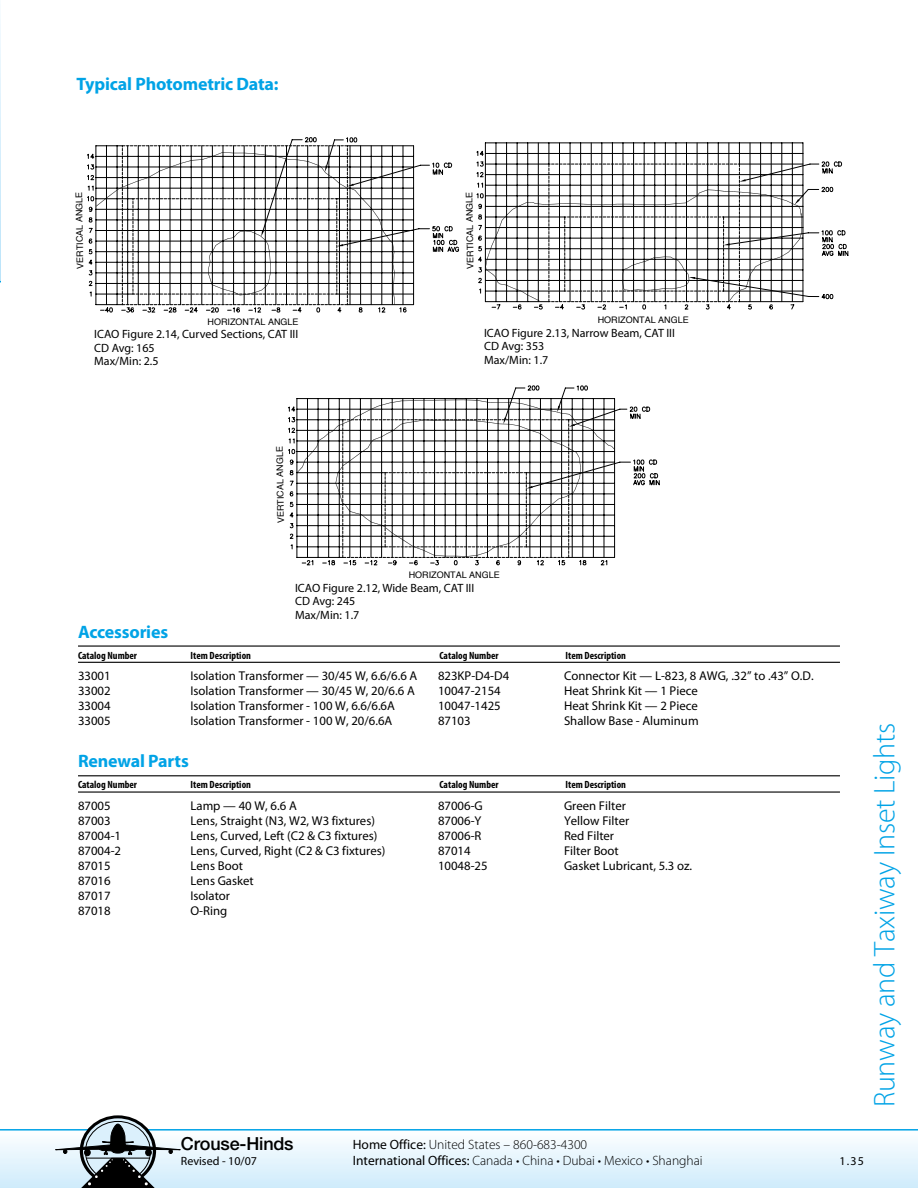
<style>
.page{position:relative;width:918px;height:1188px;background:#fff}
.page>*{position:absolute;margin:0;border:0;box-sizing:border-box;transform-origin:0 0}
.t1{font:300 30px "Myriad Pro";letter-spacing:-.01em;color:#00a3e6}
.t2{font:700 18px "Myriad Pro";letter-spacing:-.01em;color:#00a3e6}
.t3{font:500 18px "Helvetica Neue";letter-spacing:-.01em;color:#000}
.t4{font:300 13.5px/16.5px "Myriad Pro";color:#000}
.t5{font:12.75px "Myriad Pro";color:#000}
.t6{font:12px/13.5px "Myriad Pro";color:#000}
.t7{font:700 condensed 10.5px "Myriad Pro";color:#000}
.t8{font:9px "Helvetica";color:#000}
.s1{font-weight:400}
</style>
<div class="page">
<svg style="left:0;top:1129px;width:918px;height:59px"></svg>
<svg style="left:53px;top:1115px;width:129px;height:73px"></svg>
<svg style="left:87px;top:137px;width:373px;height:176px"></svg>
<svg style="left:0;top:15px;width:1px;height:267px"></svg>
<hr style="left:78px;top:645px;width:762px;height:2px;background:#000">
<hr style="left:78px;top:662px;width:762px;height:1px;background:#000">
<hr style="left:78px;top:775px;width:762px;height:1px;background:#000">
<hr style="left:78px;top:791px;width:762px;height:2px;background:#000">
<svg style="left:288px;top:385px;width:372px;height:181px"></svg>
<svg style="left:484px;top:142px;width:320px;height:19px"></svg>
<svg style="left:476px;top:150px;width:319px;height:11px"></svg>
<hr style="left:538px;top:143px;width:1px;height:159px;background:#000">
<hr style="left:750px;top:143px;width:1px;height:159px;background:#000">
<hr style="left:559px;top:143px;width:1px;height:159px;background:#000">
<hr style="left:729px;top:143px;width:1px;height:159px;background:#000">
<hr style="left:591px;top:143px;width:1px;height:159px;background:#000">
<hr style="left:697px;top:143px;width:1px;height:159px;background:#000">
<svg style="left:476px;top:161px;width:373px;height:149px"></svg>
<h2 class="t2" style="left:77px;top:72px;width:204px">Typical Photometric Data:</h2>
<p class="t8" style="left:72px;top:222px;width:13px;rotate:-91deg">ANGLE</p>
<p class="t8" style="left:73px;top:269px;width:13px;rotate:-91deg">VERTICAL</p>
<p class="t8" style="left:208px;top:314px;width:35px">HORIZONTAL</p>
<p class="t8" style="left:268px;top:314px;width:13px">ANGLE</p>
<p class="t6" style="left:94px;top:327px;width:206px">ICAO Figure 2.14, Curved Sections, CAT III<br>CD Avg: 165<br>Max/Min: 2.5</p>
<p class="t8" style="left:462px;top:222px;width:13px;rotate:-91deg">ANGLE</p>
<p class="t8" style="left:463px;top:269px;width:13px;rotate:-91deg">VERTICAL</p>
<p class="t8" style="left:598px;top:313px;width:35px">HORIZONTAL</p>
<p class="t8" style="left:658px;top:313px;width:13px">ANGLE</p>
<p class="t6" style="left:484px;top:326px;width:192px">ICAO Figure 2.13, Narrow Beam, CAT III<br>CD Avg: 353<br>Max/Min: 1.7</p>
<p class="t8" style="left:272px;top:477px;width:13px;rotate:-91deg">ANGLE</p>
<p class="t8" style="left:273px;top:523px;width:13px;rotate:-91deg">VERTICAL</p>
<p class="t8" style="left:409px;top:568px;width:35px">HORIZONTAL</p>
<p class="t8" style="left:469px;top:568px;width:13px">ANGLE</p>
<p class="t6" style="left:295px;top:581px;width:181px">ICAO Figure 2.12, Wide Beam, CAT III<br>CD Avg: 245<br>Max/Min: 1.7</p>
<h2 class="t2" style="left:78px;top:620px;width:92px">Accessories</h2>
<p class="t7" style="left:78px;top:648px;width:61px">Catalog Number</p>
<p class="t7" style="left:191px;top:648px;width:62px">Item Description</p>
<p class="t7" style="left:440px;top:648px;width:61px">Catalog Number</p>
<p class="t7" style="left:566px;top:648px;width:62px">Item Description</p>
<p class="t5" style="left:78px;top:668px;width:34px">33001</p>
<p class="t5" style="left:191px;top:668px;width:228px">Isolation Transformer — 30/45 W, 6.6/6.6 A</p>
<p class="t5" style="left:438px;top:668px;width:73px">823KP-D4-D4</p>
<p class="t5" style="left:564px;top:668px;width:251px">Connector Kit — L-823, 8 AWG, .32” to .43” O.D.</p>
<p class="t5" style="left:78px;top:683px;width:34px">33002</p>
<p class="t5" style="left:191px;top:683px;width:226px">Isolation Transformer — 30/45 W, 20/6.6 A</p>
<p class="t5" style="left:438px;top:683px;width:64px">10047-2154</p>
<p class="t5" style="left:564px;top:683px;width:135px">Heat Shrink Kit — 1 Piece</p>
<p class="t5" style="left:78px;top:698px;width:34px">33004</p>
<p class="t5" style="left:191px;top:698px;width:206px">Isolation Transformer - 100 W, 6.6/6.6A</p>
<p class="t5" style="left:438px;top:698px;width:64px">10047-1425</p>
<p class="t5" style="left:564px;top:698px;width:135px">Heat Shrink Kit — 2 Piece</p>
<p class="t5" style="left:78px;top:713px;width:34px">33005</p>
<p class="t5" style="left:191px;top:713px;width:203px">Isolation Transformer - 100 W, 20/6.6A</p>
<p class="t5" style="left:438px;top:713px;width:34px">87103</p>
<p class="t5" style="left:564px;top:713px;width:136px">Shallow Base - Aluminum</p>
<h2 class="t2" style="left:78px;top:749px;width:112px">Renewal Parts</h2>
<p class="t7" style="left:78px;top:778px;width:61px">Catalog Number</p>
<p class="t7" style="left:191px;top:778px;width:62px">Item Description</p>
<p class="t7" style="left:440px;top:778px;width:61px">Catalog Number</p>
<p class="t7" style="left:566px;top:778px;width:62px">Item Description</p>
<p class="t5" style="left:78px;top:798px;width:34px">87005</p>
<p class="t5" style="left:191px;top:798px;width:108px">Lamp — 40 W, 6.6 A</p>
<p class="t5" style="left:438px;top:798px;width:46px">87006-G</p>
<p class="t5" style="left:564px;top:798px;width:63px">Green Filter</p>
<p class="t5" style="left:78px;top:813px;width:34px">87003</p>
<p class="t5" style="left:191px;top:813px;width:186px">Lens, Straight (N3, W2, W3 fixtures)</p>
<p class="t5" style="left:438px;top:813px;width:45px">87006-Y</p>
<p class="t5" style="left:564px;top:813px;width:67px">Yellow Filter</p>
<p class="t5" style="left:78px;top:828px;width:45px">87004-1</p>
<p class="t5" style="left:191px;top:828px;width:188px">Lens, Curved, Left (C2 &amp; C3 fixtures)</p>
<p class="t5" style="left:438px;top:828px;width:45px">87006-R</p>
<p class="t5" style="left:564px;top:828px;width:52px">Red Filter</p>
<p class="t5" style="left:78px;top:843px;width:45px">87004-2</p>
<p class="t5" style="left:191px;top:843px;width:196px">Lens, Curved, Right (C2 &amp; C3 fixtures)</p>
<p class="t5" style="left:438px;top:843px;width:34px">87014</p>
<p class="t5" style="left:564px;top:843px;width:56px">Filter Boot</p>
<p class="t5" style="left:78px;top:858px;width:34px">87015</p>
<p class="t5" style="left:191px;top:858px;width:54px">Lens Boot</p>
<p class="t5" style="left:438px;top:858px;width:51px">10048-25</p>
<p class="t5" style="left:564px;top:858px;width:130px">Gasket Lubricant, 5.3 oz.</p>
<p class="t5" style="left:78px;top:873px;width:34px">87016</p>
<p class="t5" style="left:191px;top:873px;width:65px">Lens Gasket</p>
<p class="t5" style="left:78px;top:888px;width:34px">87017</p>
<p class="t5" style="left:191px;top:888px;width:41px">Isolator</p>
<p class="t5" style="left:78px;top:903px;width:34px">87018</p>
<p class="t5" style="left:191px;top:903px;width:38px">O-Ring</p>
<h2 class="t3" style="left:181px;top:1133px;width:114px">Crouse-Hinds</h2>
<p class="t6" style="left:181px;top:1154px;width:78px">Revised - 10/07</p>
<p class="t4" style="left:353px;top:1136px;width:351px"><span class="s1">Home Office:</span> United States – 860-683-4300<br><span class="s1">International Offices:</span> Canada • China • Dubai • Mexico • Shanghai</p>
<h1 class="t1" style="left:868px;top:1107px;width:386px;rotate:-90deg">Runway and Taxiway Inset Lights</h1>
<p class="t6" style="left:839px;top:1155px;width:26px">1.35</p>
</div>
